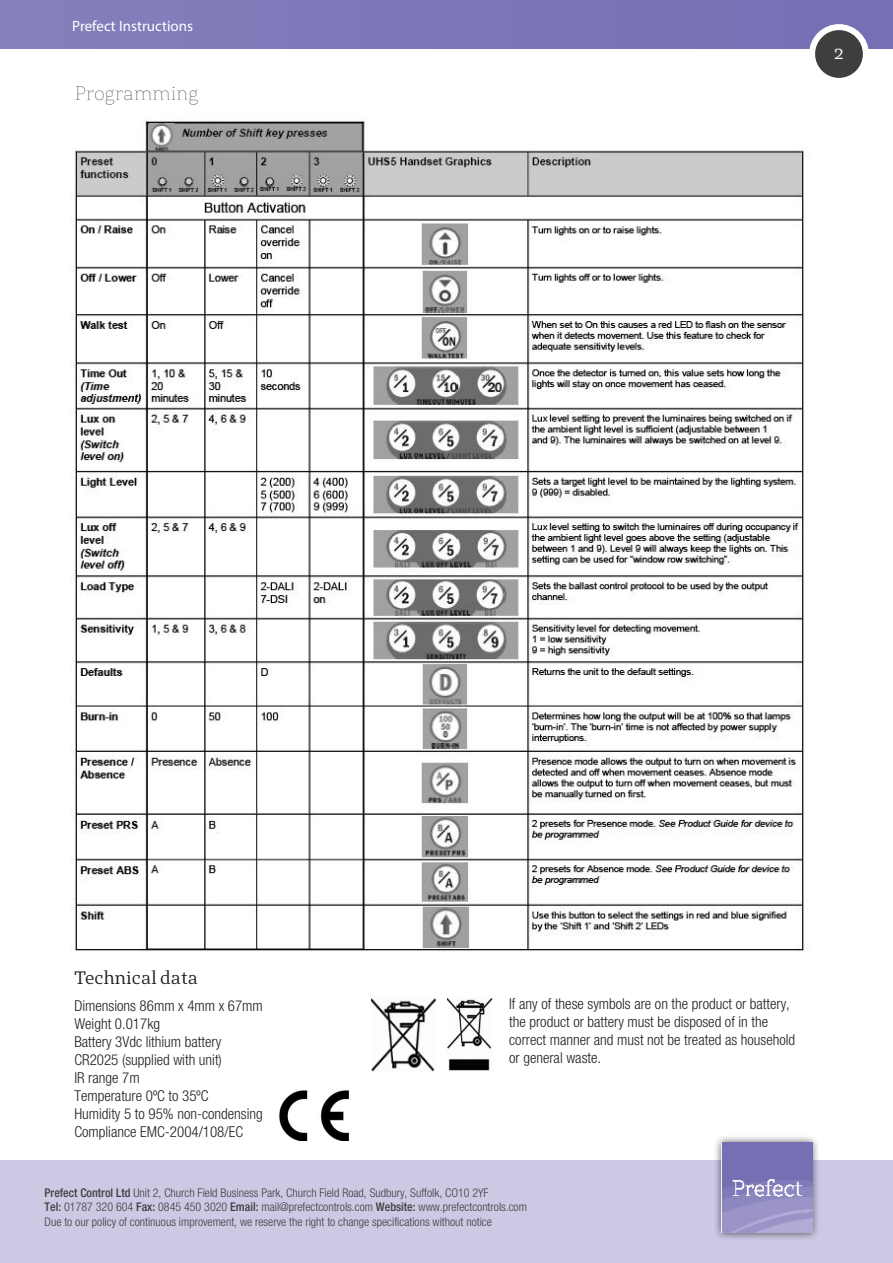
<style>
.page{position:relative;width:893px;height:1263px;background:#fff}
.page>*{position:absolute;margin:0;border:0;box-sizing:border-box;transform-origin:0 0}
.Heading_B{font:100 19.5px "St Marie";color:#231f20}
.tabbed{font:18px "St Marie";color:#231f20}
.t1{font:18px "St Marie";color:#fff}
.tabbed-2{font:300 condensed 15px "Helvetica Neue";color:#231f20}
.t2{font:15px "Myriad Pro";color:#fff}
.t3{font:300 condensed 12px/14.4px "Helvetica Neue";color:#3e3e3f}
.s1{font-weight:500}
</style>
<div class="page">
<div style="left:0;top:0;width:893px;height:48px;background:#7c77b8"></div>
<div style="left:0;top:1160px;width:893px;height:103px;background:#cbc9e4"></div>
<div style="left:714px;top:1134px;width:106px;height:107px;background:#231f20;opacity:.75"></div>
<img style="left:722px;top:1142px;width:90px;height:90px">
<div style="left:812px;top:27px;width:54px;height:54px;background:#3e3e3f;border-radius:50%"></div>
<div style="left:809px;top:24px;width:60px;height:60px;border:6px solid #fff;border-radius:50%"></div>
<img style="left:70px;top:117px;width:735px;height:835px">
<img style="left:371px;top:998px;width:66px;height:73px">
<img style="left:447px;top:998px;width:46px;height:73px">
<img style="left:279px;top:1090px;width:70px;height:50px">
<p class="t2" style="left:72px;top:17px;width:122px">Prefect Instructions</p>
<p class="Heading_B" style="left:74px;top:80px;width:126px">Programming</p>
<p class="t1" style="left:834px;top:42px;width:11px">2</p>
<p class="tabbed" style="left:74px;top:967px;width:125px">Technical data</p>
<p class="tabbed-2" style="left:74px;top:997px;width:190px">Dimensions 86mm x 4mm x 67mm</p>
<p class="tabbed-2" style="left:74px;top:1015px;width:87px">Weight 0.017kg</p>
<p class="tabbed-2" style="left:74px;top:1033px;width:148px">Battery 3Vdc lithium battery</p>
<p class="tabbed-2" style="left:74px;top:1051px;width:149px">CR2025 (supplied with unit)</p>
<p class="tabbed-2" style="left:74px;top:1069px;width:67px">IR range 7m</p>
<p class="tabbed-2" style="left:74px;top:1087px;width:136px">Temperature 0ºC to 35ºC</p>
<p class="tabbed-2" style="left:74px;top:1105px;width:190px">Humidity 5 to 95% non-condensing</p>
<p class="tabbed-2" style="left:74px;top:1123px;width:170px">Compliance EMC-2004/108/EC</p>
<p class="tabbed-2" style="left:509px;top:995px;width:282px">If any of these symbols are on the product or battery,</p>
<p class="tabbed-2" style="left:509px;top:1013px;width:261px">the product or battery must be disposed of in the</p>
<p class="tabbed-2" style="left:509px;top:1031px;width:287px">correct manner and must not be treated as household</p>
<p class="tabbed-2" style="left:509px;top:1049px;width:93px">or general waste.</p>
<p class="t3" style="left:45px;top:1185px;width:484px"><span class="s1">Prefect Control Ltd</span> Unit 2, Church Field Business Park, Church Field Road, Sudbury, Suffolk, CO10 2YF<br><span class="s1">Tel:</span> 01787 320 604 <span class="s1">Fax:</span> 0845 450 3020 <span class="s1">Email:</span> mail@prefectcontrols.com <span class="s1">Website:</span> www.prefectcontrols.com<br>Due to our policy of continuous improvement, we reserve the right to change specifications without notice</p>
</div>
